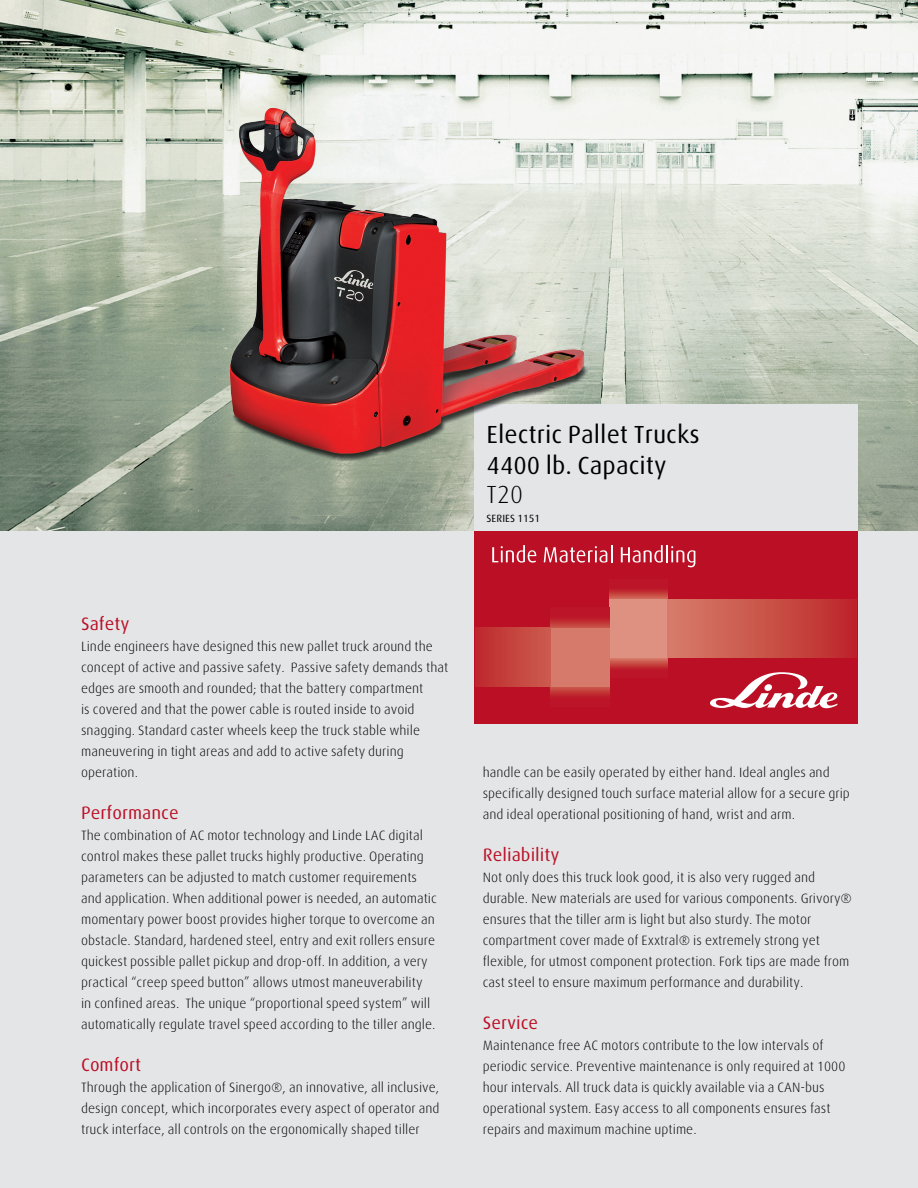
<style>
.page{position:relative;width:918px;height:1188px;background:#e4e5e7}
.page>*{position:absolute;margin:0;border:0;box-sizing:border-box;transform-origin:0 0}
.t1{font:24.75px/31.5px "Linde Dax";color:#000001}
.t2{font:300 24.75px "Linde Dax";color:#000001}
.t3{font:18px "Linde Dax";color:#ba0f25}
.t4{font:300 13.5px/21px "Linde Dax";color:#000001}
.t5{font:10.5px "Linde Dax";color:#000001}
</style>
<div class="page">
<img style="left:0;top:0;width:918px;height:530px">
<div style="left:474px;top:404px;width:384px;height:127px;background:#e4e5e7"></div>
<div style="left:474px;top:531px;width:384px;height:192px;background:#ba0f25"></div>
<svg style="left:609px;top:658px;width:59px;height:20px"></svg>
<svg style="left:609px;top:589px;width:59px;height:11px"></svg>
<div style="left:609px;top:600px;width:59px;height:58px;background:#de9081"></div>
<div style="left:668px;top:600px;width:188px;height:58px;background:linear-gradient(to right,#d67f6a,#bd272a)"></div>
<div style="left:475px;top:628px;width:76px;height:58px;background:linear-gradient(to right,#be282d,#cc5c4e)"></div>
<div style="left:551px;top:608px;width:58px;height:20px;background:linear-gradient(to bottom,#b80220,#c5453e)"></div>
<div style="left:551px;top:686px;width:58px;height:20px;background:linear-gradient(to bottom,#c74e42,#b90923)"></div>
<div style="left:551px;top:628px;width:58px;height:58px;background:#d67b6c"></div>
<svg style="left:492px;top:545px;width:44px;height:18px"></svg>
<svg style="left:544px;top:545px;width:68px;height:18px"></svg>
<svg style="left:621px;top:545px;width:74px;height:22px"></svg>
<svg style="left:710px;top:672px;width:128px;height:36px"></svg>
<img style="left:218px;top:104px;width:378px;height:357px">
<p class="t1" style="left:487px;top:419px;width:215px">Electric Pallet Trucks<br>4400 lb. Capacity</p>
<p class="t2" style="left:487px;top:481px;width:38px">T20</p>
<p class="t5" style="left:487px;top:513px;width:55px">SERIES 1151</p>
<p class="t3" style="left:81px;top:614px;width:50px">Safety</p>
<p class="t4" style="left:81px;top:636px;width:369px">Linde engineers have designed this new pallet truck around the concept of active and passive safety. Passive safety demands that edges are smooth and rounded; that the battery compartment<br>is covered and that the power cable is routed inside to avoid snagging. Standard caster wheels keep the truck stable while maneuvering in tight areas and add to active safety during operation.</p>
<p class="t3" style="left:81px;top:803px;width:99px">Performance</p>
<p class="t4" style="left:81px;top:825px;width:357px">The combination of AC motor technology and Linde LAC digital control makes these pallet trucks highly productive. Operating parameters can be adjusted to match customer requirements and application. When additional power is needed, an automatic momentary power boost provides higher torque to overcome an obstacle. Standard, hardened steel, entry and exit rollers ensure quickest possible pallet pickup and drop-off. In addition, a very practical “creep speed button” allows utmost maneuverability<br>in confined areas. The unique “proportional speed system” will automatically regulate travel speed according to the tiller angle.</p>
<p class="t3" style="left:81px;top:1055px;width:62px">Comfort</p>
<p class="t4" style="left:81px;top:1077px;width:360px;text-align:justify">Through the application of Sinergo®, an innovative, all inclusive, design concept, which incorporates every aspect of operator and truck interface, all controls on the ergonomically shaped tiller</p>
<p class="t4" style="left:483px;top:762px;width:369px">handle can be easily operated by either hand. Ideal angles and specifically designed touch surface material allow for a secure grip and ideal operational positioning of hand, wrist and arm.</p>
<p class="t3" style="left:483px;top:845px;width:78px">Reliability</p>
<p class="t4" style="left:483px;top:867px;width:371px">Not only does this truck look good, it is also very rugged and durable. New materials are used for various components. Grivory® ensures that the tiller arm is light but also sturdy. The motor compartment cover made of Exxtral® is extremely strong yet flexible, for utmost component protection. Fork tips are made from cast steel to ensure maximum performance and durability.</p>
<p class="t3" style="left:483px;top:1013px;width:57px">Service</p>
<p class="t4" style="left:483px;top:1035px;width:364px">Maintenance free AC motors contribute to the low intervals of periodic service. Preventive maintenance is only required at 1000 hour intervals. All truck data is quickly available via a CAN-bus operational system. Easy access to all components ensures fast repairs and maximum machine uptime.</p>
</div>
